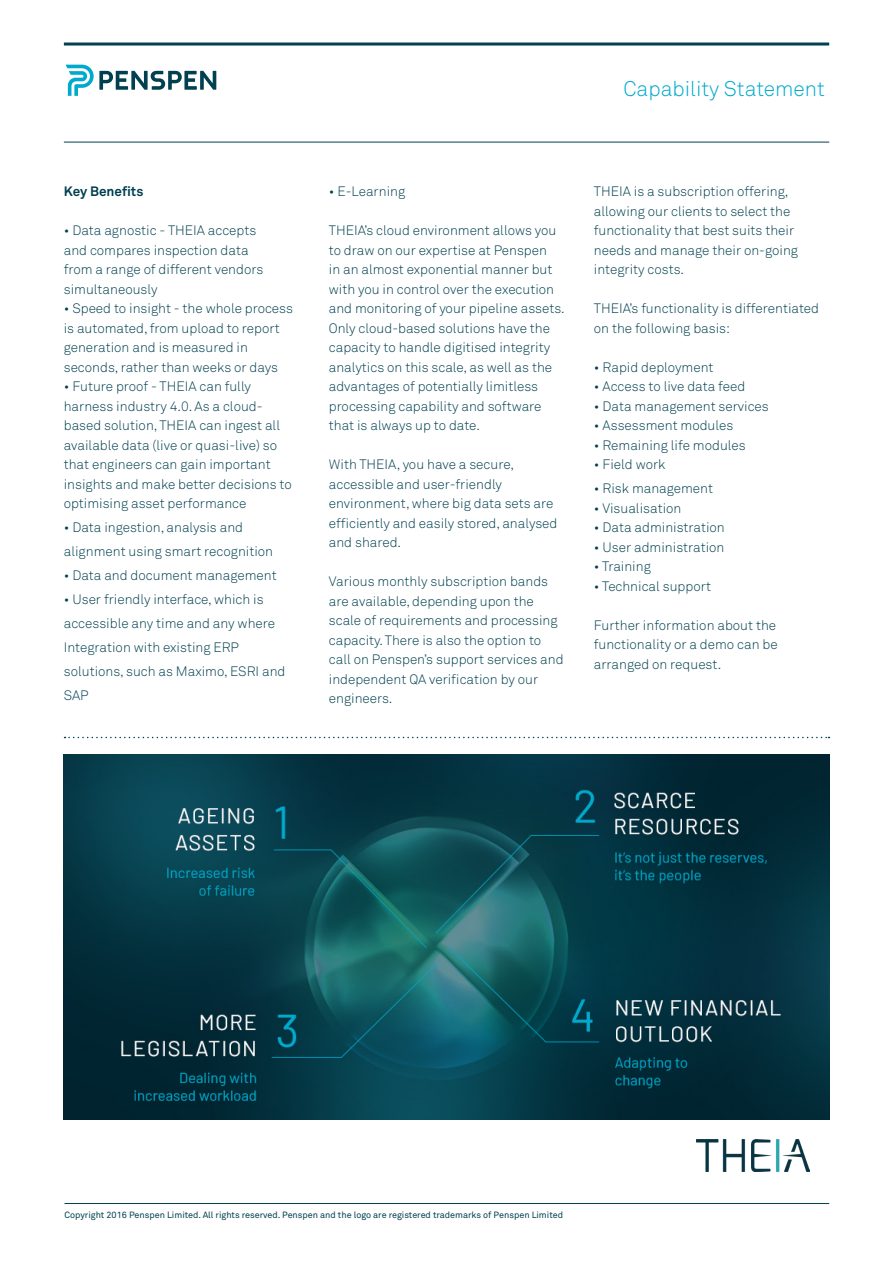
<style>
.page{position:relative;width:893px;height:1263px;background:#fff}
.page>*{position:absolute;margin:0;border:0;box-sizing:border-box;transform-origin:0 0}
.t1{font:300 21px "Akkurat Pro";color:#00aacd}
.t2{font:300 13.5px/19.5px "Akkurat Pro";color:#004050}
.t3{font:700 13.5px "Akkurat Pro";color:#004050}
.t4{font:9px "Akkurat Pro";color:#004050}
</style>
<div class="page">
<hr style="left:64px;top:1203px;width:765px;height:1px;background:#004050">
<hr style="left:64px;top:142px;width:765px;height:1px;background:#004050">
<svg style="left:66px;top:65px;width:150px;height:31px"></svg>
<hr style="left:64px;top:43px;width:765px;height:3px;background:#004050">
<svg style="left:65px;top:737px;width:764px;height:1px"></svg>
<img style="left:696px;top:1140px;width:114px;height:32px">
<img style="left:64px;top:754px;width:765px;height:366px">
<p class="t3" style="left:64px;top:183px;width:81px">Key Benefits</p>
<p class="t2" style="left:64px;top:221px;width:201px">• Data agnostic - THEIA accepts and compares inspection data from a range of different vendors simultaneously</p>
<p class="t2" style="left:64px;top:299px;width:231px">• Speed to insight - the whole process is automated, from upload to report generation and is measured in seconds, rather than weeks or days</p>
<p class="t2" style="left:64px;top:377px;width:230px">• Future proof - THEIA can fully harness industry 4.0. As a cloud&shy;based solution, THEIA can ingest all available data (live or quasi-live) so that engineers can gain important insights and make better decisions to optimising asset performance</p>
<p class="t2" style="left:64px;top:515px;width:211px;line-height:24px">• Data ingestion, analysis and alignment using smart recognition</p>
<p class="t2" style="left:64px;top:566px;width:214px">• Data and document management</p>
<p class="t2" style="left:64px;top:587px;width:223px;line-height:24px">• User friendly interface, which is accessible any time and any where<br>Integration with existing ERP solutions, such as Maximo, ESRI and<br>SAP</p>
<h1 class="t1" style="left:623px;top:77px;width:203px">Capability Statement</h1>
<p class="t2" style="left:329px;top:182px;width:78px">• E-Learning</p>
<p class="t2" style="left:329px;top:221px;width:237px">THEIA’s cloud environment allows you to draw on our expertise at Penspen<br>in an almost exponential manner but with you in control over the execution and monitoring of your pipeline assets.<br>Only cloud-based solutions have the capacity to handle digitised integrity analytics on this scale, as well as the advantages of potentially limitless processing capability and software that is always up to date.</p>
<p class="t2" style="left:329px;top:455px;width:230px">With THEIA, you have a secure, accessible and user-friendly environment, where big data sets are efficiently and easily stored, analysed and shared.</p>
<p class="t2" style="left:329px;top:572px;width:236px">Various monthly subscription bands are available, depending upon the scale of requirements and processing capacity. There is also the option to call on Penspen’s support services and independent QA verification by our engineers.</p>
<p class="t2" style="left:594px;top:182px;width:206px">THEIA is a subscription offering, allowing our clients to select the functionality that best suits their needs and manage their on-going integrity costs.</p>
<p class="t2" style="left:594px;top:299px;width:227px">THEIA’s functionality is differentiated on the following basis:</p>
<p class="t2" style="left:594px;top:357px;width:121px">• Rapid deployment</p>
<p class="t2" style="left:594px;top:377px;width:153px">• Access to live data feed</p>
<p class="t2" style="left:594px;top:396px;width:176px">• Data management services</p>
<p class="t2" style="left:594px;top:416px;width:141px">• Assessment modules</p>
<p class="t2" style="left:594px;top:435px;width:153px">• Remaining life modules</p>
<p class="t2" style="left:594px;top:455px;width:73px">• Field work</p>
<p class="t2" style="left:594px;top:479px;width:121px">• Risk management</p>
<p class="t2" style="left:594px;top:498px;width:89px">• Visualisation</p>
<p class="t2" style="left:594px;top:518px;width:132px">• Data administration</p>
<p class="t2" style="left:594px;top:537px;width:132px">• User administration</p>
<p class="t2" style="left:594px;top:557px;width:58px">• Training</p>
<p class="t2" style="left:594px;top:576px;width:119px">• Technical support</p>
<p class="t2" style="left:594px;top:615px;width:185px;text-align:justify">Further information about the functionality or a demo can be arranged on request.</p>
<p class="t4" style="left:64px;top:1209px;width:500px">Copyright 2016 Penspen Limited. All rights reserved. Penspen and the logo are registered trademarks of Penspen Limited</p>
</div>
